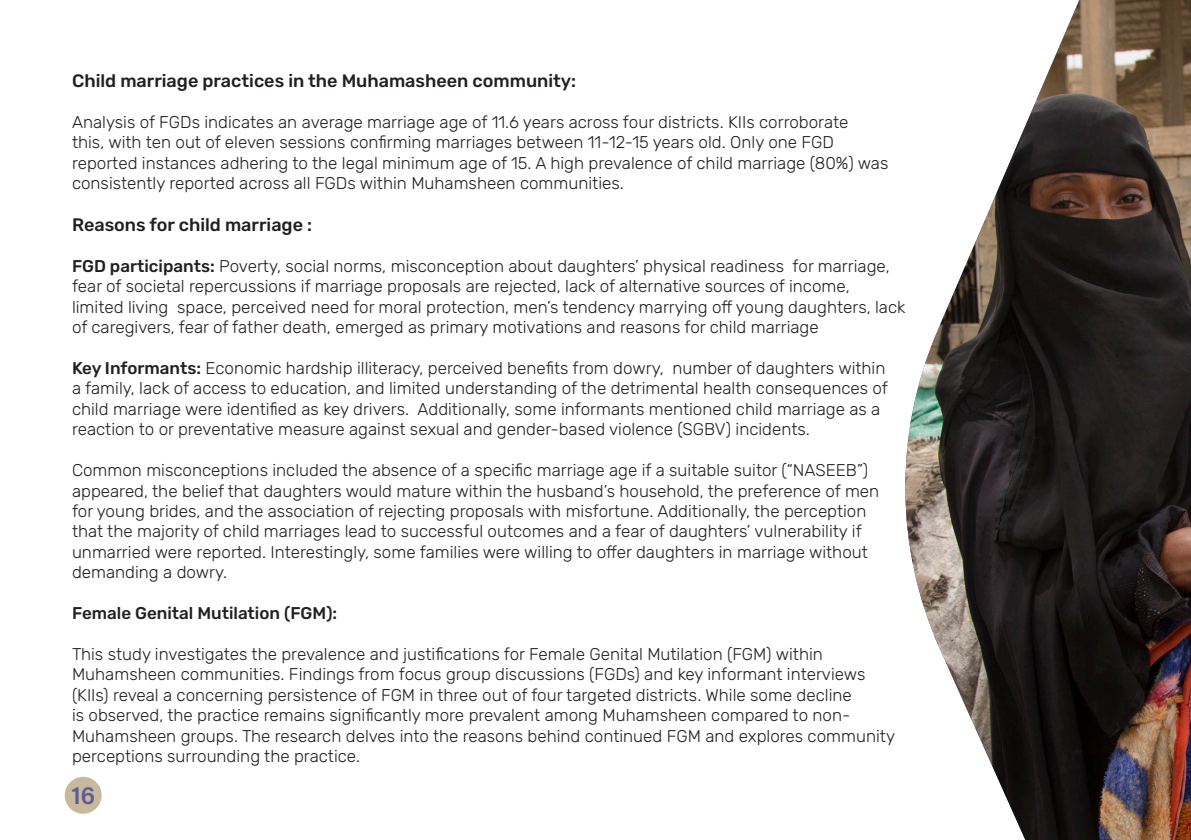
<style>
.page{position:relative;width:1191px;height:840px;background:#fff}
.page>*{position:absolute;margin:0;border:0;box-sizing:border-box;transform-origin:0 0}
.t1{font:24px "Acumin Variable Concept";color:#5e5c96}
.t2{font:500 18px "Rubik";color:#231f20}
.t3{font:300 17px/20.4px "Rubik";color:#231f20}
.t4{font:500 17px "Rubik";color:#231f20}
.s1{font-weight:500}
</style>
<div class="page">
<img style="left:905px;top:0;width:286px;height:839px">
<div style="left:65px;top:776px;width:37px;height:37px;background:#c7ba9c;border-radius:50%"></div>
<p class="t2" style="left:72px;top:67px;width:506px">Child marriage practices in the Muhamasheen community:</p>
<p class="t3" style="left:72px;top:112px;width:818px">Analysis of FGDs indicates an average marriage age of 11.6 years across four districts. KIIs corroborate<br>this, with ten out of eleven sessions confirming marriages between 11-12-15 years old. Only one FGD reported instances adhering to the legal minimum age of 15. A high prevalence of child marriage (80%) was consistently reported across all FGDs within Muhamsheen communities.</p>
<p class="t2" style="left:72px;top:211px;width:242px">Reasons for child marriage :</p>
<p class="t3" style="left:72px;top:256px;width:835px"><span class="s1">FGD participants:</span> Poverty, social norms, misconception about daughters’ physical readiness for marriage, fear of societal repercussions if marriage proposals are rejected, lack of alternative sources of income, limited living space, perceived need for moral protection, men’s tendency marrying off young daughters, lack of caregivers, fear of father death, emerged as primary motivations and reasons for child marriage</p>
<p class="t3" style="left:72px;top:358px;width:817px"><span class="s1">Key Informants:</span> Economic hardship illiteracy, perceived benefits from dowry, number of daughters within a family, lack of access to education, and limited understanding of the detrimental health consequences of child marriage were identified as key drivers. Additionally, some informants mentioned child marriage as a reaction to or preventative measure against sexual and gender-based violence (SGBV) incidents.</p>
<p class="t3" style="left:72px;top:460px;width:808px">Common misconceptions included the absence of a specific marriage age if a suitable suitor (“NASEEB”) appeared, the belief that daughters would mature within the husband’s household, the preference of men for young brides, and the association of rejecting proposals with misfortune. Additionally, the perception that the majority of child marriages lead to successful outcomes and a fear of daughters’ vulnerability if unmarried were reported. Interestingly, some families were willing to offer daughters in marriage without demanding a dowry.</p>
<p class="t4" style="left:72px;top:600px;width:267px">Female Genital Mutilation (FGM):</p>
<p class="t3" style="left:72px;top:644px;width:824px">This study investigates the prevalence and justifications for Female Genital Mutilation (FGM) within Muhamsheen communities. Findings from focus group discussions (FGDs) and key informant interviews (KIIs) reveal a concerning persistence of FGM in three out of four targeted districts. While some decline<br>is observed, the practice remains significantly more prevalent among Muhamsheen compared to non-Muhamsheen groups. The research delves into the reasons behind continued FGM and explores community perceptions surrounding the practice.</p>
<h1 class="t1" style="left:71px;top:778px;width:25px">16</h1>
</div>
